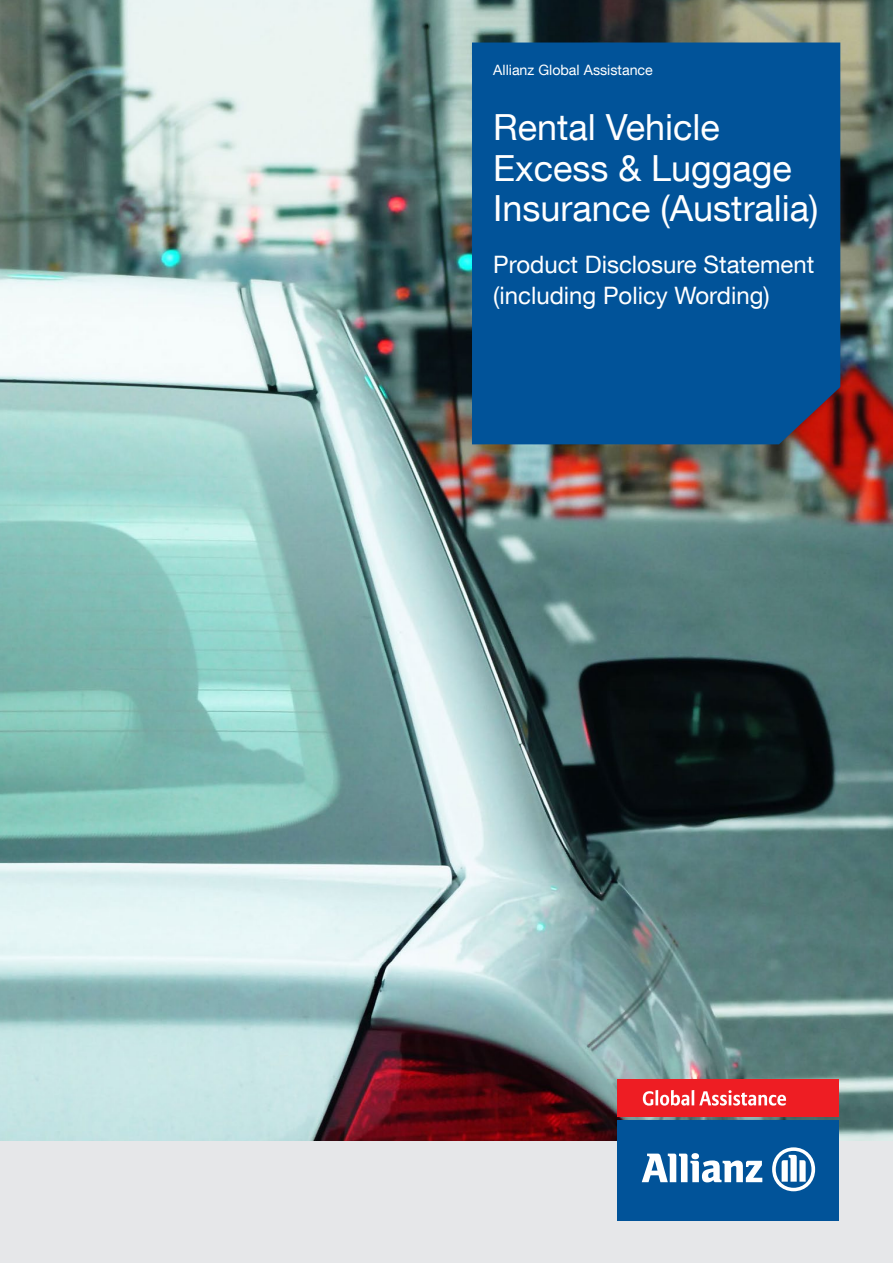
<style>
.page{position:relative;width:893px;height:1263px;background:#fff}
.page>*{position:absolute;margin:0;border:0;box-sizing:border-box;transform-origin:0 0}
.Backcover_wording{font:36px/40.5px "Helvetica Neue LT Com";color:#fff}
.Backcover_wording-2{font:24px/31.5px "Helvetica Neue LT Com";color:#fff}
.Legal_Entity{font:14.25px "Helvetica Neue LT Com";color:#fff}
</style>
<div class="page">
<img style="left:0;top:0;width:893px;height:1142px">
<div style="left:472px;top:43px;width:368px;height:401px;background:#015399"></div>
<div style="left:0;top:1142px;width:893px;height:121px;background:#e6e7e9"></div>
<div style="left:618px;top:1079px;width:221px;height:37px;background:#ee1d23"></div>
<div style="left:618px;top:1120px;width:221px;height:100px;background:#015399"></div>
<svg style="left:642px;top:1153px;width:120px;height:29px"></svg>
<svg style="left:772px;top:1147px;width:43px;height:44px"></svg>
<svg style="left:643px;top:1091px;width:10px;height:14px"></svg>
<hr style="left:655px;top:1090px;width:3px;height:15px;background:#fff">
<svg style="left:660px;top:1090px;width:126px;height:15px"></svg>
<p class="Legal_Entity" style="left:493px;top:62px;width:161px">Allianz Global Assistance</p>
<p class="Backcover_wording" style="left:493px;top:106px;width:327px">Rental Vehicle<br>Excess &amp; Luggage<br>Insurance (Australia)</p>
<p class="Backcover_wording-2" style="left:493px;top:248px;width:322px">Product Disclosure Statement (including Policy Wording)</p>
</div>
